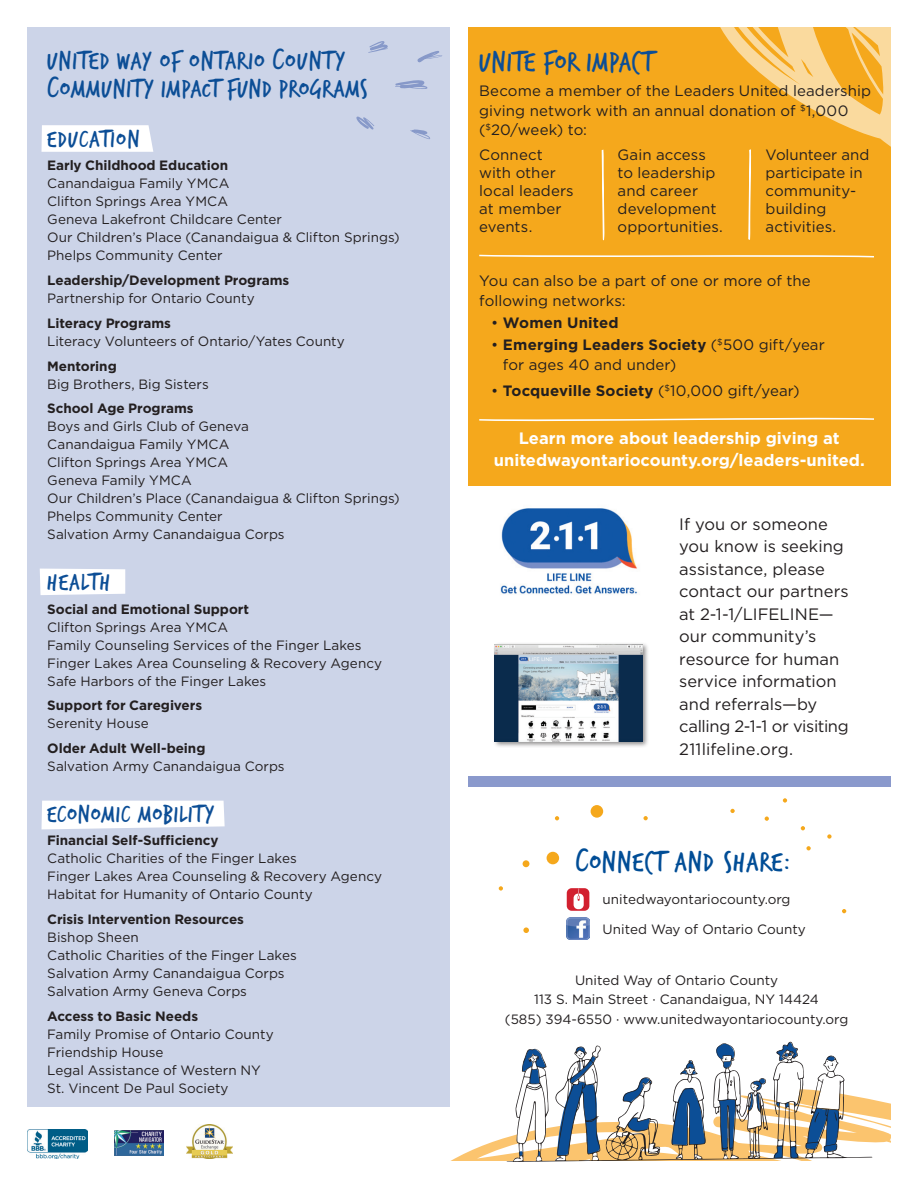
<style>
.page{position:relative;width:918px;height:1188px;background:#fff}
.page>*{position:absolute;margin:0;border:0;box-sizing:border-box;transform-origin:0 0}
.t1{font:30px "Trash Hand";letter-spacing:.04em;color:#004d96}
.t2{font:30px "Trash Hand";letter-spacing:.025em;color:#0c4e96}
.t3{font:27px/28.5px "Trash Hand";letter-spacing:.03em;color:#0c4e96}
.t4{font:25.5px "Trash Hand";letter-spacing:.04em;color:#0c4e96}
.t5{font:16.5px/22.5px "Gotham";color:#231f20}
.t6{font:700 16.5px/22.5px "Gotham";color:#fff;text-align:center}
.t7{font:15px/18px "Gotham";letter-spacing:.005em;color:#231f20}
.t8{font:700 15px "Gotham";letter-spacing:.01em;color:#231f20}
.t9{font:13.5px/18px "Gotham";color:#231f20}
.t10{font:700 13.5px/18px "Gotham";letter-spacing:-.005em;color:#231f20}
.s1{font-family:"Create Something Today"}
.s2{font-family:"Create Something Today";font-size:21px}
.s3{font-weight:700}
.s4{font-weight:400}
</style>
<div class="page">
<div style="left:468px;top:777px;width:423px;height:10px;background:#8a99cc"></div>
<svg style="left:450px;top:1042px;width:441px;height:120px"></svg>
<div style="left:27px;top:27px;width:423px;height:1080px;background:#ccd4e8"></div>
<svg style="left:417px;top:51px;width:25px;height:12px"></svg>
<svg style="left:356px;top:116px;width:18px;height:14px"></svg>
<svg style="left:410px;top:129px;width:20px;height:10px"></svg>
<svg style="left:368px;top:41px;width:20px;height:12px"></svg>
<svg style="left:395px;top:80px;width:33px;height:9px"></svg>
<div style="left:40px;top:569px;width:85px;height:26px;background:#fff"></div>
<div style="left:42px;top:801px;width:183px;height:28px;background:#fff"></div>
<svg style="left:42px;top:125px;width:111px;height:27px;background:#fdfdfe"></svg>
<div style="left:468px;top:27px;width:423px;height:459px;background:#f5a81c"></div>
<svg style="left:479px;top:27px;width:412px;height:231px"></svg>
<svg style="left:479px;top:417px;width:395px;height:5px"></svg>
<img style="left:500px;top:508px;width:137px;height:86px">
<div style="left:493px;top:642px;width:156px;height:106px;background:#231f20;opacity:.51"></div>
<img style="left:495px;top:644px;width:148px;height:97px">
<img style="left:27px;top:1129px;width:60px;height:29px">
<img style="left:187px;top:1125px;width:45px;height:33px">
<img style="left:114px;top:1130px;width:50px;height:25px">
<img style="left:567px;top:933px;width:22px;height:7px">
<svg style="left:499px;top:805px;width:149px;height:128px"></svg>
<svg style="left:765px;top:816px;width:4px;height:5px"></svg>
<svg style="left:783px;top:798px;width:4px;height:5px"></svg>
<svg style="left:801px;top:826px;width:4px;height:4px"></svg>
<svg style="left:806px;top:846px;width:5px;height:4px"></svg>
<svg style="left:730px;top:809px;width:5px;height:4px"></svg>
<svg style="left:842px;top:909px;width:4px;height:4px"></svg>
<svg style="left:827px;top:834px;width:5px;height:5px"></svg>
<p class="t3" style="left:47px;top:47px;width:322px">UNITED WAY OF ONTARIO <span class="s1">C</span>OUNTY<br><span class="s1">C</span>OMMUNITY IMPA<span class="s1">c</span>T FUND PROGRAMS</p>
<p class="t4" style="left:47px;top:126px;width:94px">EDU<span class="s2">C</span>ATION</p>
<p class="t9" style="left:47px;top:156px;width:354px"><span class="s3">Early Childhood Education<br></span>Canandaigua Family YMCA<br>Clifton Springs Area YMCA<br>Geneva Lakefront Childcare Center<br>Our Children’s Place (Canandaigua &amp; Clifton Springs)<br>Phelps Community Center</p>
<p class="t10" style="left:47px;top:271px;width:244px">Leadership/Development Programs<br><span class="s4">Partnership for Ontario County</span></p>
<p class="t9" style="left:47px;top:314px;width:299px"><span class="s3">Literacy Programs<br></span>Literacy Volunteers of Ontario/Yates County</p>
<p class="t9" style="left:47px;top:357px;width:163px"><span class="s3">Mentoring<br></span>Big Brothers, Big Sisters</p>
<p class="t9" style="left:47px;top:399px;width:354px"><span class="s3">School Age Programs<br></span>Boys and Girls Club of Geneva<br>Canandaigua Family YMCA<br>Clifton Springs Area YMCA<br>Geneva Family YMCA<br>Our Children’s Place (Canandaigua &amp; Clifton Springs)<br>Phelps Community Center<br>Salvation Army Canandaigua Corps</p>
<p class="t4" style="left:47px;top:570px;width:65px">HEALTH</p>
<p class="t9" style="left:47px;top:600px;width:336px"><span class="s3">Social and Emotional Support<br></span>Clifton Springs Area YMCA<br>Family Counseling Services of the Finger Lakes Finger Lakes Area Counseling &amp; Recovery Agency Safe Harbors of the Finger Lakes</p>
<p class="t10" style="left:47px;top:697px;width:156px">Support for Caregivers<br><span class="s4">Serenity House</span></p>
<p class="t9" style="left:47px;top:739px;width:239px"><span class="s3">Older Adult Well-being<br></span>Salvation Army Canandaigua Corps</p>
<p class="t4" style="left:47px;top:801px;width:169px">E<span class="s2">C</span>ONOMI<span class="s2">C</span> MOBILITY</p>
<p class="t9" style="left:47px;top:831px;width:336px"><span class="s3">Financial Self-Sufficiency<br></span>Catholic Charities of the Finger Lakes<br>Finger Lakes Area Counseling &amp; Recovery Agency Habitat for Humanity of Ontario County</p>
<p class="t9" style="left:47px;top:910px;width:251px"><span class="s3">Crisis Intervention Resources<br></span>Bishop Sheen<br>Catholic Charities of the Finger Lakes<br>Salvation Army Canandaigua Corps<br>Salvation Army Geneva Corps</p>
<p class="t9" style="left:47px;top:1007px;width:228px"><span class="s3">Access to Basic Needs<br></span>Family Promise of Ontario County<br>Friendship House<br>Legal Assistance of Western NY<br>St. Vincent De Paul Society</p>
<p class="t2" style="left:479px;top:47px;width:175px">UNITE FOR IMPACT</p>
<p class="t7" style="left:479px;top:81px;width:393px;line-height:19.5px">Become a member of the Leaders United leadership giving network with an annual donation of <sup>$</sup>1,000 (<sup>$</sup>20/week) to:</p>
<p class="t7" style="left:479px;top:146px;width:96px">Connect with other local leaders at member events.</p>
<p class="t7" style="left:618px;top:146px;width:107px">Gain access to leadership and career development opportunities.</p>
<p class="t7" style="left:766px;top:146px;width:105px">Volunteer and participate in community&shy;building activities.</p>
<p class="t7" style="left:479px;top:271px;width:333px;line-height:19.5px">You can also be a part of one or more of the following networks:</p>
<p class="t8" style="left:491px;top:313px;width:129px"><span class="s4">•</span> Women United</p>
<p class="t7" style="left:503px;top:335px;width:323px;line-height:19.5px;text-indent:-12px">• <span class="s3">Emerging Leaders Society</span> (<sup>$</sup>500 gift/year for ages 40 and under)</p>
<p class="t7" style="left:491px;top:381px;width:310px">• <span class="s3">Tocqueville Society</span> (<sup>$</sup>10,000 gift/year)</p>
<p class="t6" style="left:494px;top:427px;width:372px">Learn more about leadership giving at unitedwayontariocounty.org/leaders-united.</p>
<p class="t5" style="left:679px;top:512px;width:171px">If you or someone you know is seeking assistance, please contact our partners at 2-1-1/LIFELINE— our community’s resource for human service information and referrals—by calling 2-1-1 or visiting<br>211lifeline.org.</p>
<p class="t1" style="left:576px;top:847px;width:216px"><span class="s1">C</span>ONNECT AND SHARE:</p>
<p class="t9" style="left:603px;top:890px;width:189px">unitedwayontariocounty.org</p>
<p class="t9" style="left:603px;top:920px;width:205px">United Way of Ontario County</p>
<p class="t9" style="left:505px;top:970px;width:345px;line-height:19.5px;text-align:center">United Way of Ontario County<br>113 S. Main Street · Canandaigua, NY 14424<br>(585) 394-6550 · www.unitedwayontariocounty.org</p>
</div>
